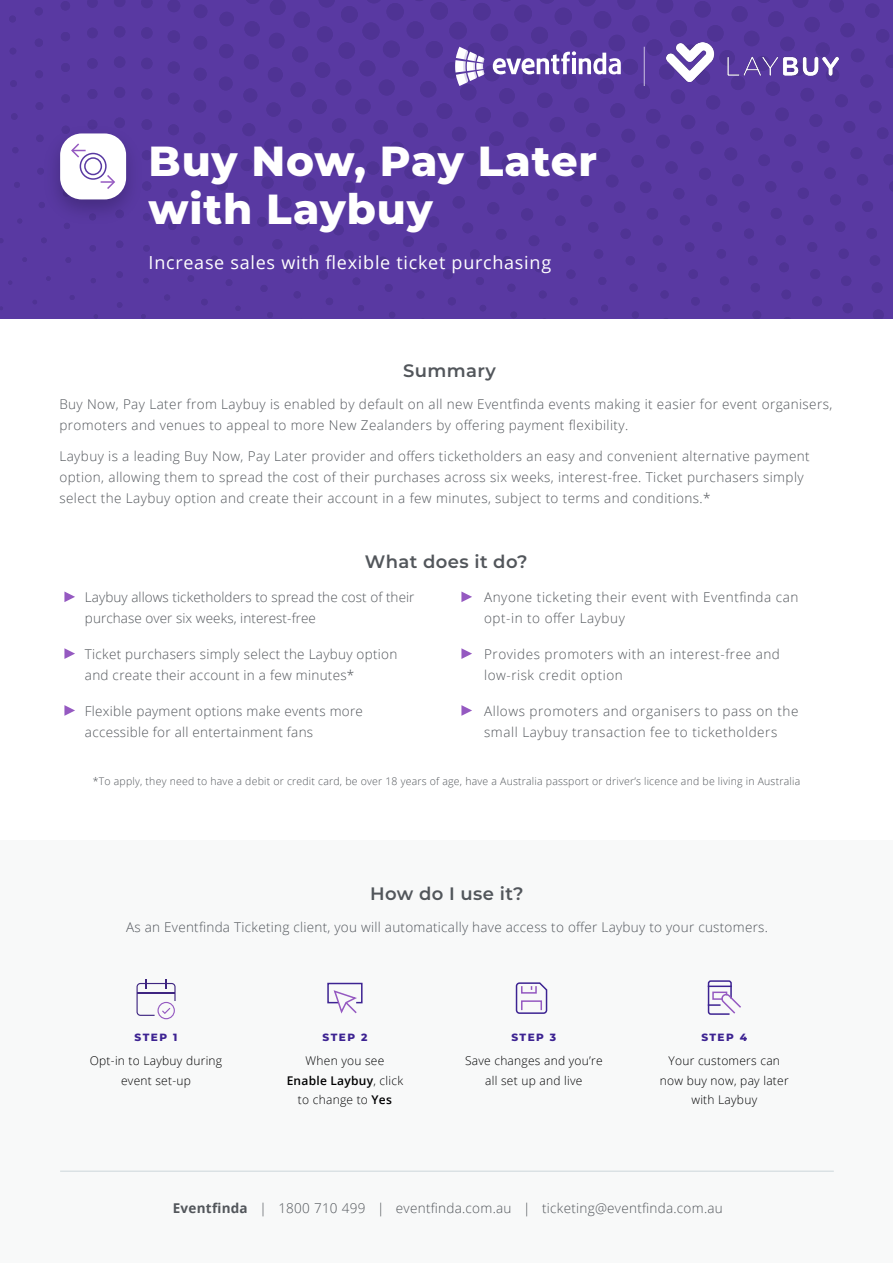
<style>
.page{position:relative;width:893px;height:1263px;background:#fff}
.page>*{position:absolute;margin:0;border:0;box-sizing:border-box;transform-origin:0 0}
.t1{font:800 42px/48px "Montserrat";letter-spacing:.02em;color:#fff}
.t2{font:18px "Open Sans";letter-spacing:.04em;color:#fff}
.t3{font:600 18px "Montserrat";letter-spacing:.02em;color:#52565b}
.t4{font:300 13.5px/21px "Open Sans";letter-spacing:.03em;color:#52565b}
.t5{font:300 13.5px/21px "Open Sans";letter-spacing:.005em;color:#52565b}
.t6{font:300 12px/19.5px "Open Sans";letter-spacing:.02em;color:#000;text-align:center}
.t7{font:300 10.5px "Open Sans";letter-spacing:.02em;color:#52565b}
.t8{font:800 10.5px "Montserrat";letter-spacing:.14em;color:#3d2392}
.s1{font-weight:600}
.s2{font-weight:700}
</style>
<div class="page">
<div style="left:0;top:841px;width:893px;height:422px;background:#f8f9f9"></div>
<svg style="left:327px;top:982px;width:36px;height:32px"></svg>
<svg style="left:515px;top:982px;width:33px;height:32px"></svg>
<svg style="left:707px;top:980px;width:34px;height:35px"></svg>
<svg style="left:0;top:0;width:893px;height:319px;background:#5738a0"></svg>
<svg style="left:61px;top:0;width:818px;height:23px;background:#56379e"></svg>
<hr style="left:60px;top:1170px;width:774px;height:2px;background:#d1d9dd">
<img style="left:38px;top:119px;width:111px;height:112px">
<div style="left:60px;top:133px;width:66px;height:66px;background:#fff;border-radius:22px"></div>
<svg style="left:493px;top:51px;width:128px;height:23px"></svg>
<svg style="left:455px;top:47px;width:29px;height:39px"></svg>
<svg style="left:64px;top:591px;width:11px;height:11px"></svg>
<svg style="left:64px;top:648px;width:11px;height:11px"></svg>
<svg style="left:64px;top:705px;width:11px;height:11px"></svg>
<svg style="left:461px;top:591px;width:11px;height:11px"></svg>
<svg style="left:461px;top:648px;width:11px;height:11px"></svg>
<svg style="left:461px;top:705px;width:11px;height:11px"></svg>
<div style="left:80px;top:153px;width:27px;height:27px;border:2px solid #5939a2;border-radius:50%"></div>
<div style="left:84px;top:157px;width:18px;height:18px;border:2px solid #5939a2;border-radius:50%"></div>
<svg style="left:71px;top:143px;width:15px;height:16px"></svg>
<svg style="left:101px;top:174px;width:14px;height:15px"></svg>
<img style="left:666px;top:43px;width:172px;height:38px">
<hr style="left:644px;top:47px;width:1px;height:39px;background:#fff">
<svg style="left:137px;top:979px;width:39px;height:40px"></svg>
<h1 class="t1" style="left:149px;top:134px;width:450px">Buy Now, Pay Later with Laybuy</h1>
<h2 class="t2" style="left:149px;top:250px;width:404px">Increase sales with flexible ticket purchasing</h2>
<h2 class="t3" style="left:403px;top:358px;width:94px">Summary</h2>
<p class="t4" style="left:59px;top:393px;width:774px">Buy Now, Pay Later from Laybuy is enabled by default on all new Eventfinda events making it easier for event organisers, promoters and venues to appeal to more New Zealanders by offering payment flexibility.</p>
<p class="t4" style="left:59px;top:445px;width:752px">Laybuy is a leading Buy Now, Pay Later provider and offers ticketholders an easy and convenient alternative payment option, allowing them to spread the cost of their purchases across six weeks, interest-free. Ticket purchasers simply select the Laybuy option and create their account in a few minutes, subject to terms and conditions.*</p>
<h2 class="t3" style="left:365px;top:549px;width:164px">What does it do?</h2>
<p class="t5" style="left:85px;top:586px;width:331px">Laybuy allows ticketholders to spread the cost of their purchase over six weeks, interest-free</p>
<p class="t4" style="left:85px;top:643px;width:314px">Ticket purchasers simply select the Laybuy option and create their account in a few minutes*</p>
<p class="t4" style="left:85px;top:700px;width:280px">Flexible payment options make events more accessible for all entertainment fans</p>
<p class="t4" style="left:484px;top:586px;width:316px">Anyone ticketing their event with Eventfinda can opt-in to offer Laybuy</p>
<p class="t4" style="left:484px;top:643px;width:297px">Provides promoters with an interest-free and low-risk credit option</p>
<p class="t4" style="left:484px;top:700px;width:316px">Allows promoters and organisers to pass on the small Laybuy transaction fee to ticketholders</p>
<p class="t7" style="left:93px;top:774px;width:709px">*To apply, they need to have a debit or credit card, be over 18 years of age, have a Australia passport or driver’s licence and be living in Australia</p>
<h2 class="t3" style="left:370px;top:881px;width:155px">How do I use it?</h2>
<p class="t4" style="left:126px;top:916px;width:643px">As an Eventfinda Ticketing client, you will automatically have access to offer Laybuy to your customers.</p>
<p class="t8" style="left:135px;top:1030px;width:44px">STEP 1</p>
<p class="t6" style="left:90px;top:1051px;width:134px">Opt-in to Laybuy during event set-up</p>
<p class="t8" style="left:322px;top:1030px;width:46px">STEP 2</p>
<p class="t6" style="left:287px;top:1051px;width:118px">When you see<br><span class="s1">Enable Laybuy</span>, click to change to <span class="s1">Yes</span></p>
<p class="t8" style="left:511px;top:1030px;width:46px">STEP 3</p>
<p class="t6" style="left:465px;top:1051px;width:139px">Save changes and you’re all set up and live</p>
<p class="t8" style="left:701px;top:1030px;width:47px">STEP 4</p>
<p class="t6" style="left:660px;top:1051px;width:130px">Your customers can now buy now, pay later with Laybuy</p>
<p class="t4" style="left:173px;top:1197px;width:552px"><span class="s2">Eventfinda</span> | 1800 710 499 | eventfinda.com.au | ticketing@eventfinda.com.au</p>
</div>
